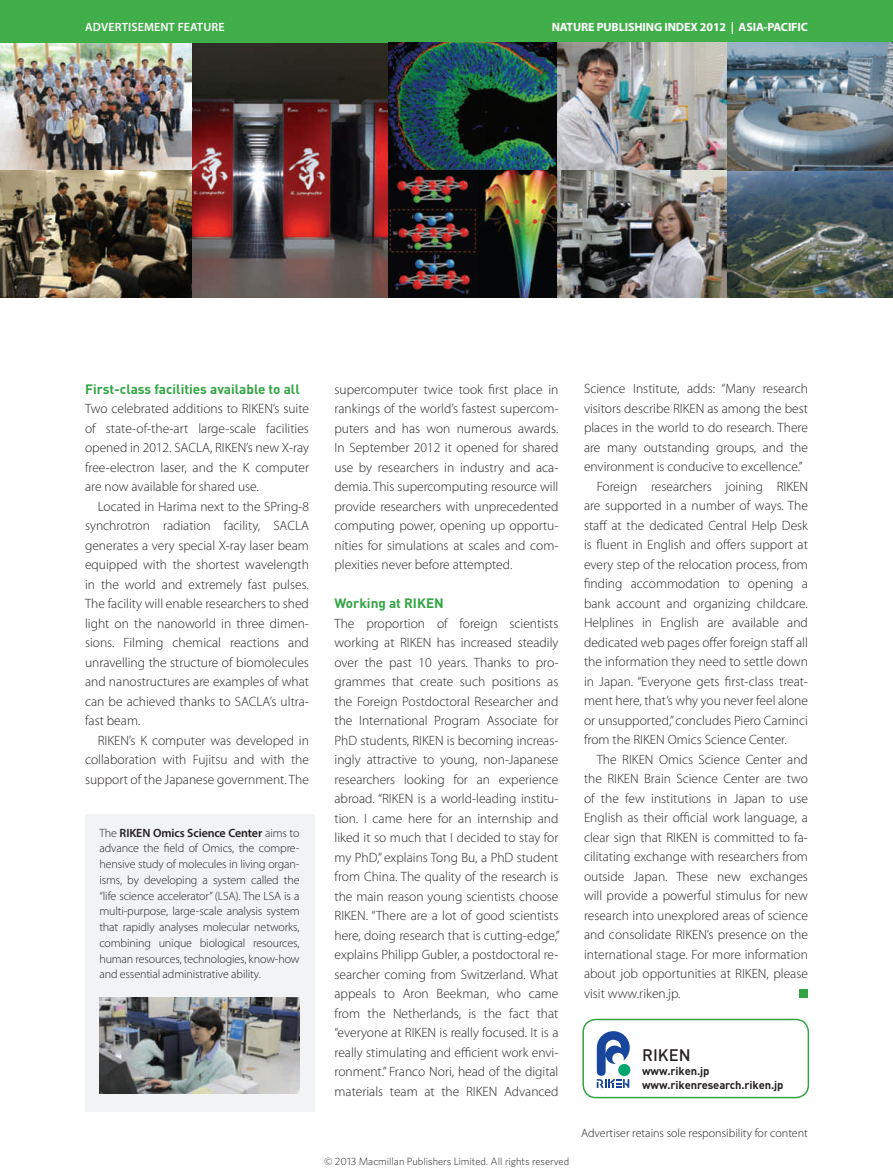
<style>
.page{position:relative;width:893px;height:1174px;background:#fff}
.page>*{position:absolute;margin:0;border:0;box-sizing:border-box;transform-origin:0 0}
.t1{font:500 16.5px "DIN Pro";color:#231f20}
.t2{font:300 13.5px/19.5px "Myriad Pro";color:#231f20;text-align:justify}
.t3{font:700 13.5px "DIN Pro";color:#32a543}
.t4{font:300 12px/15.8px "Myriad Pro";letter-spacing:-.01em;color:#231f20;text-align:justify}
.t5{font:700 12px "Myriad Pro";letter-spacing:-.01em;color:#fff}
.t6{font:600 12px "Myriad Pro";letter-spacing:.01em;color:#fff}
.t7{font:700 11.25px/13.5px "DIN Pro";letter-spacing:-.01em;color:#231f20}
.t8{font:300 10.5px "Whitney";color:#231f20}
.s1{font-weight:600}
</style>
<div class="page">
<img style="left:192px;top:43px;width:196px;height:255px">
<img style="left:0;top:43px;width:192px;height:255px">
<div style="left:799px;top:989px;width:9px;height:9px;background:#32a543"></div>
<div style="left:582px;top:1018px;width:227px;height:80px;border:2px solid #32a543;border-radius:13px"></div>
<div style="left:0;top:0;width:893px;height:43px;background:#40ae49"></div>
<svg style="left:597px;top:1031px;width:33px;height:57px"></svg>
<div style="left:85px;top:814px;width:229px;height:298px;background:#f2f3f4"></div>
<img style="left:388px;top:43px;width:169px;height:255px">
<img style="left:557px;top:43px;width:170px;height:127px">
<img style="left:557px;top:170px;width:170px;height:128px">
<img style="left:727px;top:43px;width:166px;height:255px">
<img style="left:99px;top:997px;width:201px;height:96px">
<p class="t6" style="left:85px;top:20px;width:141px">ADVERTISEMENT FEATURE</p>
<p class="t5" style="left:552px;top:19px;width:258px">NATURE PUBLISHING INDEX 2012 | ASIA-PACIFIC</p>
<p class="t3" style="left:85px;top:379px;width:216px">First-class facilities available to all</p>
<p class="t2" style="left:85px;top:399px;width:225px">Two celebrated additions to RIKEN’s suite of state-of-the-art large-scale facilities opened in 2012. SACLA, RIKEN’s new X-ray free-electron laser, and the K computer are now available for shared use.</p>
<p class="t2" style="left:85px;top:496px;width:225px;text-indent:13px">Located in Harima next to the SPring-8 synchrotron radiation facility, SACLA generates a very special X-ray laser beam equipped with the shortest wavelength in the world and extremely fast pulses.<br>The facility will enable researchers to shed light on the nanoworld in three dimen&shy;sions. Filming chemical reactions and unravelling the structure of biomolecules and nanostructures are examples of what can be achieved thanks to SACLA’s ultra&shy;fast beam.</p>
<p class="t2" style="left:85px;top:730px;width:225px;text-indent:13px">RIKEN’s K computer was developed in collaboration with Fujitsu and with the support of the Japanese government. The</p>
<p class="t4" style="left:99px;top:824px;width:202px">The <span class="s1">RIKEN Omics Science Center</span> aims to advance the field of Omics, the compre&shy;hensive study of molecules in living organ&shy;isms, by developing a system called the “life science accelerator” (LSA). The LSA is a multi-purpose, large-scale analysis system that rapidly analyses molecular networks, combining unique biological resources, human resources, technologies, know-how and essential administrative ability.</p>
<p class="t2" style="left:334px;top:379px;width:225px">supercomputer twice took first place in rankings of the world’s fastest supercom&shy;puters and has won numerous awards.<br>In September 2012 it opened for shared use by researchers in industry and aca&shy;demia. This supercomputing resource will provide researchers with unprecedented computing power, opening up opportu&shy;nities for simulations at scales and com&shy;plexities never before attempted.</p>
<p class="t3" style="left:334px;top:594px;width:111px">Working at RIKEN</p>
<p class="t2" style="left:334px;top:613px;width:227px">The proportion of foreign scientists working at RIKEN has increased steadily over the past 10 years. Thanks to pro&shy;grammes that create such positions as the Foreign Postdoctoral Researcher and the International Program Associate for PhD students, RIKEN is becoming increas&shy;ingly attractive to young, non-Japanese researchers looking for an experience abroad. “RIKEN is a world-leading institu&shy;tion. I came here for an internship and liked it so much that I decided to stay for my PhD,” explains Tong Bu, a PhD student from China. The quality of the research is the main reason young scientists choose RIKEN. “There are a lot of good scientists here, doing research that is cutting-edge,” explains Philipp Gubler, a postdoctoral re&shy;searcher coming from Switzerland. What appeals to Aron Beekman, who came from the Netherlands, is the fact that “everyone at RIKEN is really focused. It is a really stimulating and efficient work envi&shy;ronment.” Franco Nori, head of the digital materials team at the RIKEN Advanced</p>
<p class="t8" style="left:324px;top:1154px;width:247px">© 2013 Macmillan Publishers Limited. All rights reserved</p>
<p class="t2" style="left:584px;top:379px;width:225px">Science Institute, adds: “Many research</p>
<p class="t2" style="left:584px;top:398px;width:225px">visitors describe RIKEN as among the best</p>
<p class="t2" style="left:584px;top:418px;width:225px">places in the world to do research. There</p>
<p class="t2" style="left:584px;top:437px;width:225px">are many outstanding groups, and the</p>
<p class="t2" style="left:584px;top:457px;width:220px">environment is conducive to excellence.”</p>
<p class="t2" style="left:597px;top:476px;width:213px">Foreign researchers joining RIKEN</p>
<p class="t2" style="left:584px;top:496px;width:225px">are supported in a number of ways. The</p>
<p class="t2" style="left:584px;top:515px;width:225px">staff at the dedicated Central Help Desk</p>
<p class="t2" style="left:584px;top:535px;width:225px">is fluent in English and offers support at</p>
<p class="t2" style="left:584px;top:554px;width:225px">every step of the relocation process, from</p>
<p class="t2" style="left:584px;top:574px;width:225px">finding accommodation to opening a</p>
<p class="t2" style="left:584px;top:593px;width:225px">bank account and organizing childcare.</p>
<p class="t2" style="left:584px;top:613px;width:225px">Helplines in English are available and</p>
<p class="t2" style="left:584px;top:632px;width:225px">dedicated web pages offer foreign staff all</p>
<p class="t2" style="left:584px;top:652px;width:225px">the information they need to settle down</p>
<p class="t2" style="left:584px;top:671px;width:225px">in Japan. “Everyone gets first-class treat-</p>
<p class="t2" style="left:584px;top:691px;width:225px">ment here, that’s why you never feel alone</p>
<p class="t2" style="left:584px;top:710px;width:225px">or unsupported,” concludes Piero Carninci</p>
<p class="t2" style="left:584px;top:730px;width:204px">from the RIKEN Omics Science Center.</p>
<p class="t2" style="left:597px;top:749px;width:213px">The RIKEN Omics Science Center and</p>
<p class="t2" style="left:584px;top:769px;width:225px">the RIKEN Brain Science Center are two</p>
<p class="t2" style="left:584px;top:788px;width:225px">of the few institutions in Japan to use</p>
<p class="t2" style="left:584px;top:808px;width:225px">English as their official work language, a</p>
<p class="t2" style="left:584px;top:827px;width:225px">clear sign that RIKEN is committed to fa-</p>
<p class="t2" style="left:584px;top:847px;width:225px">cilitating exchange with researchers from</p>
<p class="t2" style="left:584px;top:866px;width:225px">outside Japan. These new exchanges</p>
<p class="t2" style="left:584px;top:886px;width:225px">will provide a powerful stimulus for new</p>
<p class="t2" style="left:584px;top:905px;width:225px">research into unexplored areas of science</p>
<p class="t2" style="left:584px;top:925px;width:225px">and consolidate RIKEN’s presence on the</p>
<p class="t2" style="left:584px;top:944px;width:225px">international stage. For more information</p>
<p class="t2" style="left:584px;top:964px;width:225px">about job opportunities at RIKEN, please</p>
<p class="t2" style="left:584px;top:983px;width:98px">visit www.riken.jp.</p>
<p class="t1" style="left:642px;top:1043px;width:50px">RIKEN</p>
<p class="t7" style="left:642px;top:1063px;width:143px">www.riken.jp www.rikenresearch.riken.jp</p>
<p class="t4" style="left:581px;top:1125px;width:228px">Advertiser retains sole responsibility for content</p>
</div>
